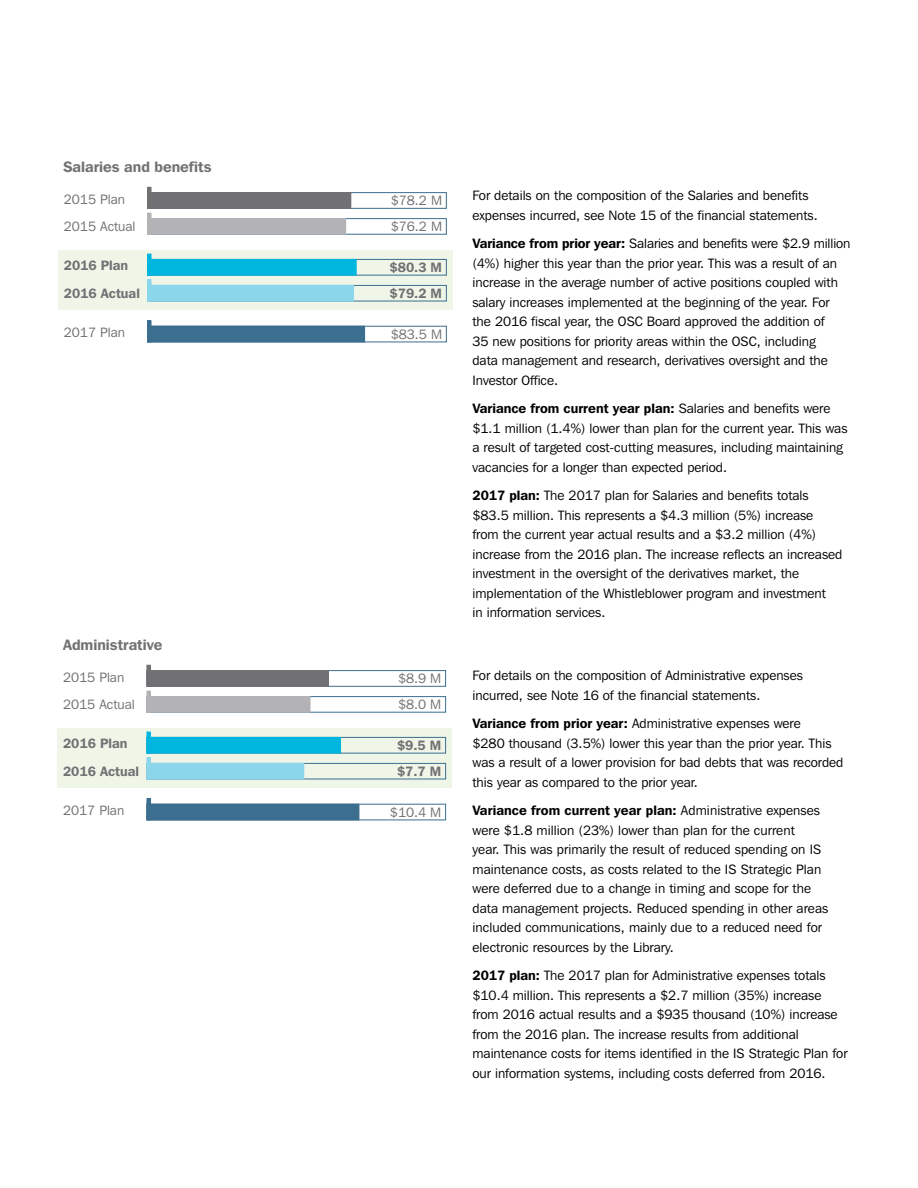
<style>
.page{position:relative;width:918px;height:1188px;background:#fff}
.page>*{position:absolute;margin:0;border:0;box-sizing:border-box;transform-origin:0 0}
.t1{font:600 15px "Franklin Gothic IT Cby BT";color:#717073}
.t2{font:13.5px/19.5px "Franklin Gothic IT Cby BT";color:#000}
.t3{font:13.5px/25.8px "Franklin Gothic IT Cby BT";color:#717073}
.t4{font:600 13.5px/25.8px "Franklin Gothic IT Cby BT";color:#717073}
.s1{font-weight:600}
</style>
<div class="page">
<div style="left:58px;top:250px;width:394px;height:60px;background:#eff6e8"></div>
<div style="left:148px;top:192px;width:299px;height:17px;border:1px solid #3b6e8f"></div>
<div style="left:148px;top:218px;width:299px;height:16px;border:1px solid #3b6e8f"></div>
<div style="left:148px;top:193px;width:203px;height:15px;background:#717073"></div>
<div style="left:148px;top:192px;width:203px;height:17px;border:1px solid #717073"></div>
<div style="left:148px;top:219px;width:198px;height:15px;background:#b3b3b6"></div>
<div style="left:148px;top:218px;width:198px;height:16px;border:1px solid #b3b3b6"></div>
<div style="left:148px;top:213px;width:3px;height:21px;border:1px solid #b3b3b6"></div>
<div style="left:148px;top:187px;width:3px;height:22px;border:1px solid #717073"></div>
<div style="left:148px;top:259px;width:299px;height:16px;border:1px solid #3b6e8f"></div>
<div style="left:148px;top:285px;width:299px;height:16px;border:1px solid #3b6e8f"></div>
<div style="left:148px;top:259px;width:208px;height:16px;background:#00b6de"></div>
<div style="left:148px;top:285px;width:206px;height:16px;background:#8cd6ec"></div>
<div style="left:148px;top:280px;width:3px;height:21px;border:1px solid #8cd6ec"></div>
<div style="left:148px;top:254px;width:3px;height:21px;border:1px solid #00b6de"></div>
<div style="left:148px;top:326px;width:299px;height:16px;border:1px solid #3b6e8f"></div>
<div style="left:148px;top:326px;width:217px;height:16px;background:#3b6e8f"></div>
<div style="left:148px;top:321px;width:3px;height:21px;border:1px solid #3b6e8f"></div>
<div style="left:57px;top:728px;width:395px;height:60px;background:#eff6e8"></div>
<div style="left:147px;top:670px;width:299px;height:16px;border:1px solid #3b6e8f"></div>
<div style="left:147px;top:696px;width:299px;height:16px;border:1px solid #3b6e8f"></div>
<div style="left:147px;top:671px;width:181px;height:15px;background:#717073"></div>
<div style="left:147px;top:670px;width:181px;height:16px;border:1px solid #717073"></div>
<div style="left:147px;top:697px;width:163px;height:15px;background:#b3b3b6"></div>
<div style="left:147px;top:696px;width:163px;height:16px;border:1px solid #b3b3b6"></div>
<div style="left:147px;top:691px;width:3px;height:21px;border:1px solid #b3b3b6"></div>
<div style="left:147px;top:665px;width:3px;height:22px;border:1px solid #717073"></div>
<div style="left:147px;top:737px;width:299px;height:16px;border:1px solid #3b6e8f"></div>
<div style="left:147px;top:763px;width:299px;height:16px;border:1px solid #3b6e8f"></div>
<div style="left:147px;top:737px;width:194px;height:16px;background:#00b6de"></div>
<div style="left:147px;top:763px;width:157px;height:16px;background:#8cd6ec"></div>
<div style="left:147px;top:758px;width:3px;height:21px;border:1px solid #8cd6ec"></div>
<div style="left:147px;top:732px;width:3px;height:21px;border:1px solid #00b6de"></div>
<div style="left:147px;top:804px;width:299px;height:16px;border:1px solid #3b6e8f"></div>
<div style="left:147px;top:804px;width:212px;height:16px;background:#3b6e8f"></div>
<div style="left:147px;top:799px;width:3px;height:21px;border:1px solid #3b6e8f"></div>
<p class="t1" style="left:63px;top:157px;width:150px">Salaries and benefits</p>
<p class="t3" style="left:64px;top:185px;width:73px;line-height:27.6px">2015 Plan<br>2015 Actual</p>
<p class="t4" style="left:64px;top:252px;width:78px;line-height:27.6px">2016 Plan<br>2016 Actual</p>
<p class="t3" style="left:64px;top:319px;width:63px">2017 Plan</p>
<p class="t1" style="left:63px;top:636px;width:101px">Administrative</p>
<p class="t3" style="left:64px;top:641px;width:73px">2015 Actual</p>
<p class="t3" style="left:63px;top:663px;width:73px;line-height:27.6px">2015 Plan<br>2015 Actual</p>
<p class="t4" style="left:63px;top:730px;width:78px;line-height:27.6px">2016 Plan<br>2016 Actual</p>
<p class="t3" style="left:63px;top:797px;width:63px">2017 Plan</p>
<p class="t3" style="left:391px;top:187px;width:53px">$78.2 M $76.2 M</p>
<p class="t4" style="left:390px;top:254px;width:54px">$80.3 M $79.2 M</p>
<p class="t3" style="left:391px;top:321px;width:53px">$83.5 M</p>
<p class="t3" style="left:398px;top:665px;width:45px">$8.9 M $8.0 M</p>
<p class="t4" style="left:397px;top:732px;width:46px">$9.5 M $7.7 M</p>
<p class="t3" style="left:390px;top:799px;width:53px">$10.4 M</p>
<p class="t4" style="left:398px;top:682px;width:46px">$8.2 M</p>
<p class="t3" style="left:399px;top:749px;width:45px">$8.3 M</p>
<p class="t2" style="left:472px;top:186px;width:347px">For details on the composition of the Salaries and benefits expenses incurred, see Note 15 of the financial statements.</p>
<p class="t2" style="left:472px;top:234px;width:379px"><span class="s1">Variance from prior year:</span> Salaries and benefits were $2.9 million (4%) higher this year than the prior year. This was a result of an increase in the average number of active positions coupled with salary increases implemented at the beginning of the year. For the 2016 fiscal year, the OSC Board approved the addition of<br>35 new positions for priority areas within the OSC, including<br>data management and research, derivatives oversight and the Investor Office.</p>
<p class="t2" style="left:472px;top:399px;width:376px"><span class="s1">Variance from current year plan:</span> Salaries and benefits were $1.1 million (1.4%) lower than plan for the current year. This was a result of targeted cost-cutting measures, including maintaining vacancies for a longer than expected period.</p>
<p class="t2" style="left:472px;top:486px;width:371px"><span class="s1">2017 plan:</span> The 2017 plan for Salaries and benefits totals $83.5 million. This represents a $4.3 million (5%) increase from the current year actual results and a $3.2 million (4%) increase from the 2016 plan. The increase reflects an increased investment in the oversight of the derivatives market, the implementation of the Whistleblower program and investment<br>in information services.</p>
<p class="t2" style="left:472px;top:666px;width:332px">For details on the composition of Administrative expenses incurred, see Note 16 of the financial statements.</p>
<p class="t2" style="left:472px;top:714px;width:372px"><span class="s1">Variance from prior year:</span> Administrative expenses were<br>$280 thousand (3.5%) lower this year than the prior year. This was a result of a lower provision for bad debts that was recorded this year as compared to the prior year.</p>
<p class="t2" style="left:472px;top:801px;width:357px"><span class="s1">Variance from current year plan:</span> Administrative expenses were $1.8 million (23%) lower than plan for the current<br>year. This was primarily the result of reduced spending on IS maintenance costs, as costs related to the IS Strategic Plan were deferred due to a change in timing and scope for the data management projects. Reduced spending in other areas included communications, mainly due to a reduced need for electronic resources by the Library.</p>
<p class="t2" style="left:472px;top:966px;width:377px"><span class="s1">2017 plan:</span> The 2017 plan for Administrative expenses totals $10.4 million. This represents a $2.7 million (35%) increase from 2016 actual results and a $935 thousand (10%) increase from the 2016 plan. The increase results from additional maintenance costs for items identified in the IS Strategic Plan for our information systems, including costs deferred from 2016.</p>
</div>
